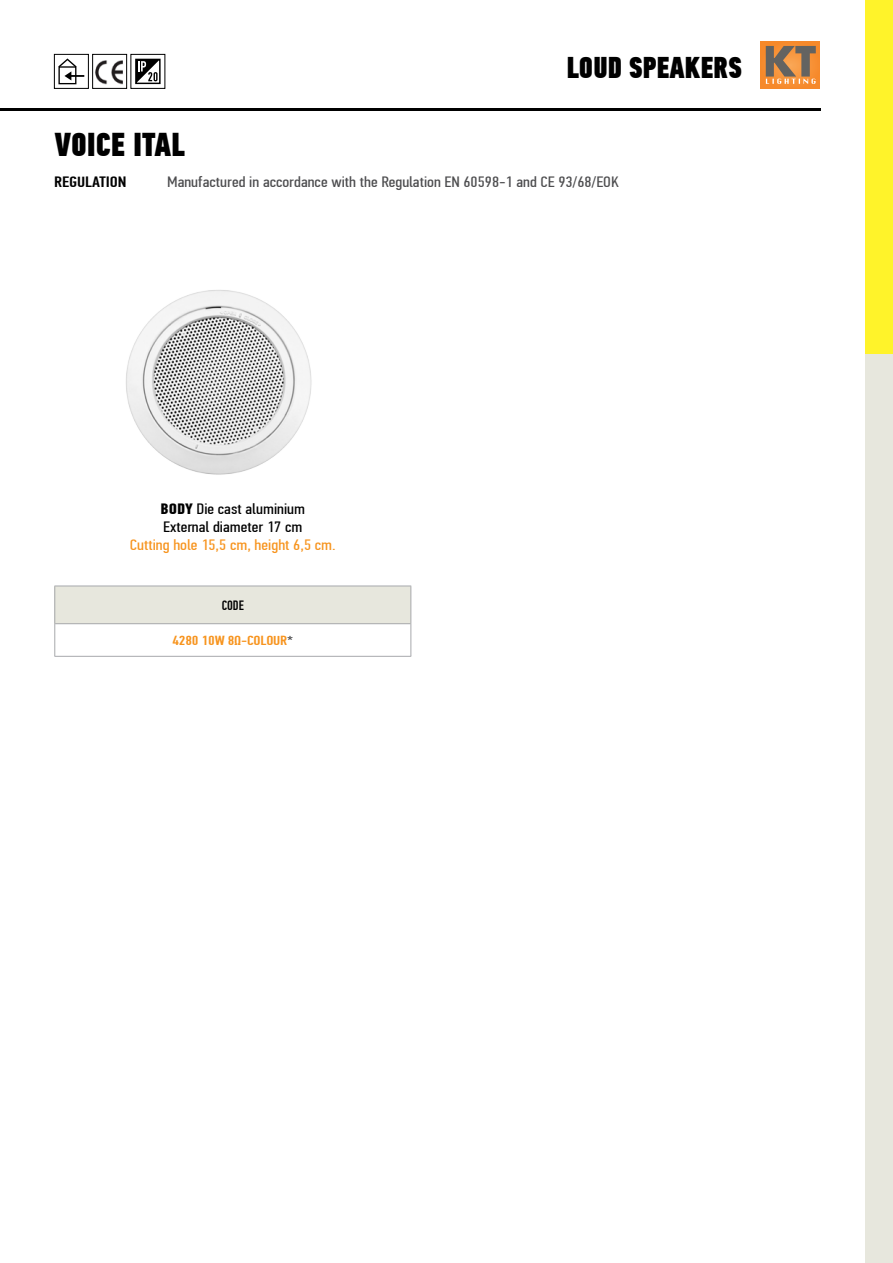
<style>
.page{position:relative;width:893px;height:1263px;background:#fff}
.page>*{position:absolute;margin:0;border:0;box-sizing:border-box;transform-origin:0 0}
.t1{font:33px "PF Din Text Comp Pro X Black";color:#000}
.t2{font:30px "PF Din Text Comp Pro X Black";color:#000}
.t3{font:15px "PF Din Text Comp Pro";color:#4d4d4f;scale:1.25 1}
.t4{font:15px/18px "PF Din Text Comp Pro";color:#000;scale:1.25 1}
.t5{font:15px "PF Din Text Comp Pro";color:#f7941e;scale:1.25 1}
.t6{font:500 15px "PF Din Text Comp Pro";color:#000;scale:1.25 1}
.t7{font:500 13.5px "PF Din Text Comp Pro";color:#000}
.t8{font:500 13.2px "PF Din Text Comp Pro";letter-spacing:-.01em;color:#f7941e;scale:1.25 1}
.s1{font-weight:700}
.s2{color:#4d4d4f}
</style>
<div class="page">
<div style="left:865px;top:338px;width:28px;height:925px;background:#e7e7dd"></div>
<div style="left:865px;top:0;width:28px;height:354px;background:#fff32a"></div>
<div style="left:761px;top:41px;width:59px;height:48px;background:#f6892b"></div>
<svg style="left:766px;top:46px;width:50px;height:38px"></svg>
<hr style="left:0;top:109px;width:821px;height:2px;background:#000">
<svg style="left:135px;top:58px;width:26px;height:27px"></svg>
<div style="left:130px;top:54px;width:35px;height:35px;border:1px solid #000"></div>
<div style="left:135px;top:59px;width:26px;height:25px;border:1px solid #000"></div>
<svg style="left:136px;top:59px;width:24px;height:24px"></svg>
<div style="left:54px;top:54px;width:35px;height:35px;border:1px solid #000"></div>
<div style="left:58px;top:66px;width:18px;height:18px;border:1px solid #000"></div>
<svg style="left:58px;top:58px;width:26px;height:22px"></svg>
<div style="left:92px;top:54px;width:35px;height:35px;border:1px solid #000"></div>
<img style="left:95px;top:60px;width:28px;height:25px">
<div style="left:55px;top:586px;width:356px;height:38px;background:#e7e7dd"></div>
<hr style="left:54px;top:586px;width:1px;height:38px;background:#a7a9ac">
<hr style="left:54px;top:624px;width:1px;height:32px;background:#a7a9ac">
<hr style="left:54px;top:586px;width:357px;height:1px;background:#a7a9ac">
<hr style="left:410px;top:586px;width:1px;height:38px;background:#a7a9ac">
<hr style="left:410px;top:624px;width:1px;height:32px;background:#a7a9ac">
<hr style="left:55px;top:623px;width:355px;height:1px;background:#a7a9ac">
<hr style="left:54px;top:656px;width:357px;height:1px;background:#a7a9ac">
<img style="left:126px;top:290px;width:186px;height:185px">
<h2 class="t2" style="left:567px;top:49px;width:177px">LOUD SPEAKERS</h2>
<h1 class="t1" style="left:54px;top:124px;width:132px">VOICE ITAL</h1>
<p class="t6" style="left:54px;top:173px;width:60px">REGULATION</p>
<p class="t3" style="left:167px;top:173px;width:363px">Manufactured in accordance with the Regulation ΕΝ 60598-1 and CE 93/68/EOK</p>
<p class="t4" style="left:161px;top:500px;width:117px"><span class="s1">BODY</span> Die cast aluminium<br>External diameter 17 cm</p>
<p class="t5" style="left:130px;top:536px;width:166px">Cutting hole 15,5 cm, height 6,5 cm.</p>
<p class="t7" style="left:222px;top:597px;width:24px">CODE</p>
<p class="t8" style="left:172px;top:633px;width:98px">4280 10W 8Ω-COLOUR<span class="s2">*</span></p>
</div>
